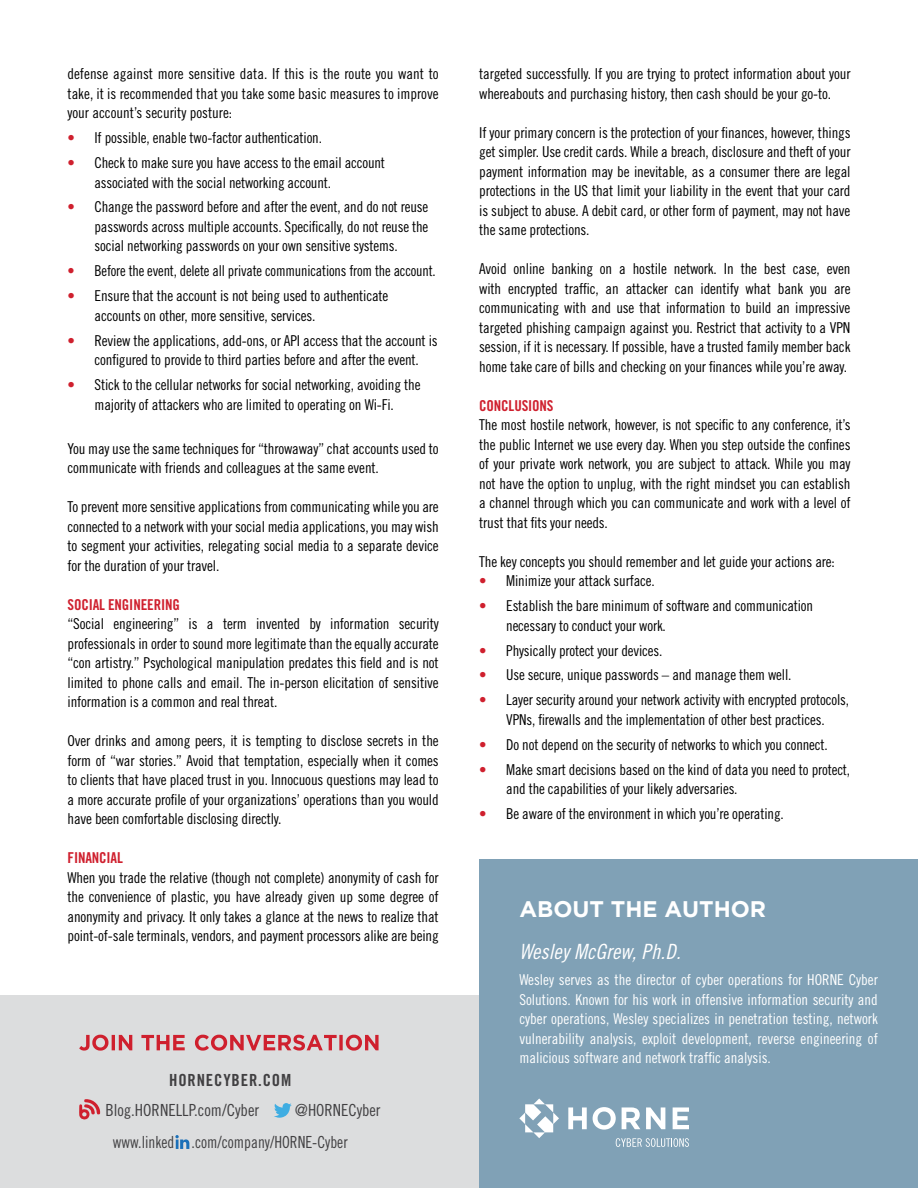
<style>
.page{position:relative;width:918px;height:1188px;background:#fff}
.page>*{position:absolute;margin:0;border:0;box-sizing:border-box;transform-origin:0 0}
.t1{font:700 22.5px "Gotham";color:#fff}
.t2{font:21px "Trade Gothic Cond Eighteen Obl";letter-spacing:.01em;color:#fff}
.t3{font:16.65px "Trade Gothic Cond Eighteen";color:#414042}
.t4{font:16.65px "Trade Gothic Cond Eighteen";color:#414042;scale:.93 1}
.t5{font:16.65px "Trade Gothic Bold Cond Twenty";letter-spacing:.05em;color:#414042}
.t6{font:16.5px "Trade Gothic Bold Cond Twenty";letter-spacing:.02em;color:#58595b}
.t7{font:15px/19.5px "Trade Gothic Cond Eighteen";letter-spacing:-.01em;color:#000;text-align:justify}
.t8{font:15px/19.5px "Trade Gothic Cond Eighteen";color:#fff;text-align:justify}
.t9{font:15px "Trade Gothic Cond Eighteen";letter-spacing:-.01em;color:#000;scale:.96 1}
.t10{font:15px "Trade Gothic Bold Cond Twenty";letter-spacing:-.01em;color:#cf202e}
.s1{font-family:"Trade Gothic Bold Cond Twenty";color:#cf202e}
</style>
<div class="page">
<div style="left:0;top:996px;width:918px;height:192px;background:#dcddde"></div>
<svg style="left:195px;top:1035px;width:184px;height:16px"></svg>
<svg style="left:79px;top:1035px;width:106px;height:16px"></svg>
<svg style="left:79px;top:1099px;width:21px;height:21px"></svg>
<svg style="left:274px;top:1103px;width:18px;height:15px"></svg>
<svg style="left:175px;top:1135px;width:15px;height:14px"></svg>
<div style="left:479px;top:860px;width:439px;height:328px;background:#80a1b6"></div>
<svg style="left:568px;top:1107px;width:19px;height:22px"></svg>
<svg style="left:593px;top:1107px;width:23px;height:23px"></svg>
<svg style="left:622px;top:1107px;width:18px;height:22px"></svg>
<svg style="left:646px;top:1107px;width:19px;height:22px"></svg>
<svg style="left:673px;top:1107px;width:16px;height:22px"></svg>
<svg style="left:519px;top:1099px;width:40px;height:39px"></svg>
<svg style="left:616px;top:1138px;width:73px;height:9px"></svg>
<p class="t7" style="left:68px;top:64px;width:373px">defense against more sensitive data. If this is the route you want to take, it is recommended that you take some basic measures to improve your account’s security posture:</p>
<p class="t7" style="left:68px;top:128px;width:256px"><span class="s1">•</span> If possible, enable two-factor authentication.</p>
<p class="t7" style="left:94px;top:153px;width:292px;text-indent:-27px"><span class="s1">•</span> Check to make sure you have access to the email account associated with the social networking account.</p>
<p class="t7" style="left:94px;top:197px;width:335px;text-indent:-27px"><span class="s1">•</span> Change the password before and after the event, and do not reuse passwords across multiple accounts. Specifically, do not reuse the social networking passwords on your own sensitive systems.</p>
<p class="t9" style="left:68px;top:262px;width:385px"><span class="s1">•</span> Before the event, delete all private communications from the account.</p>
<p class="t7" style="left:94px;top:286px;width:295px;text-indent:-27px"><span class="s1">•</span> Ensure that the account is not being used to authenticate accounts on other, more sensitive, services.</p>
<p class="t7" style="left:68px;top:330px;width:372px;text-align:center"><span class="s1">•</span> Review the applications, add-ons, or API access that the account is configured to provide to third parties before and after the event.</p>
<p class="t7" style="left:68px;top:375px;width:355px;text-align:center"><span class="s1">•</span> Stick to the cellular networks for social networking, avoiding the majority of attackers who are limited to operating on Wi-Fi.</p>
<p class="t7" style="left:68px;top:439px;width:373px">You may use the same techniques for “throwaway” chat accounts used to communicate with friends and colleagues at the same event.</p>
<p class="t7" style="left:68px;top:497px;width:373px">To prevent more sensitive applications from communicating while you are connected to a network with your social media applications, you may wish to segment your activities, relegating social media to a separate device for the duration of your travel.</p>
<p class="t10" style="left:68px;top:596px;width:114px">SOCIAL ENGINEERING</p>
<p class="t7" style="left:68px;top:614px;width:373px">“Social engineering” is a term invented by information security professionals in order to sound more legitimate than the equally accurate “con artistry.” Psychological manipulation predates this field and is not limited to phone calls and email. The in-person elicitation of sensitive information is a common and real threat.</p>
<p class="t7" style="left:68px;top:731px;width:373px">Over drinks and among peers, it is tempting to disclose secrets in the form of “war stories.” Avoid that temptation, especially when it comes to clients that have placed trust in you. Innocuous questions may lead to a more accurate profile of your organizations’ operations than you would have been comfortable disclosing directly.</p>
<p class="t10" style="left:68px;top:849px;width:57px">FINANCIAL</p>
<p class="t7" style="left:68px;top:868px;width:373px">When you trade the relative (though not complete) anonymity of cash for the convenience of plastic, you have already given up some degree of anonymity and privacy. It only takes a glance at the news to realize that point-of-sale terminals, vendors, and payment processors alike are being</p>
<p class="t5" style="left:169px;top:1070px;width:124px">HORNECYBER.COM</p>
<p class="t3" style="left:105px;top:1100px;width:155px">Blog.HORNELLP.com/Cyber</p>
<p class="t3" style="left:295px;top:1100px;width:87px">@HORNECyber</p>
<p class="t4" style="left:113px;top:1133px;width:254px">www.linked .com/company/HORNE-Cyber</p>
<p class="t6" style="left:66px;top:1140px;width:116px">HORNECYBER.COM</p>
<p class="t7" style="left:479px;top:64px;width:373px">targeted successfully. If you are trying to protect information about your whereabouts and purchasing history, then cash should be your go-to.</p>
<p class="t7" style="left:479px;top:123px;width:373px">If your primary concern is the protection of your finances, however, things get simpler. Use credit cards. While a breach, disclosure and theft of your payment information may be inevitable, as a consumer there are legal protections in the US that limit your liability in the event that your card is subject to abuse. A debit card, or other form of payment, may not have the same protections.</p>
<p class="t7" style="left:479px;top:259px;width:373px">Avoid online banking on a hostile network. In the best case, even with encrypted traffic, an attacker can identify what bank you are communicating with and use that information to build an impressive targeted phishing campaign against you. Restrict that activity to a VPN session, if it is necessary. If possible, have a trusted family member back home take care of bills and checking on your finances while you’re away.</p>
<p class="t10" style="left:479px;top:396px;width:76px">CONCLUSIONS</p>
<p class="t7" style="left:479px;top:415px;width:373px">The most hostile network, however, is not specific to any conference, it’s the public Internet we use every day. When you step outside the confines of your private work network, you are subject to attack. While you may not have the option to unplug, with the right mindset you can establish a channel through which you can communicate and work with a level of trust that fits your needs.</p>
<p class="t7" style="left:479px;top:552px;width:357px">The key concepts you should remember and let guide your actions are:</p>
<p class="t7" style="left:479px;top:571px;width:177px"><span class="s1">•</span> Minimize your attack surface.</p>
<p class="t7" style="left:506px;top:596px;width:308px;text-indent:-27px"><span class="s1">•</span> Establish the bare minimum of software and communication necessary to conduct your work.</p>
<p class="t7" style="left:479px;top:640px;width:185px"><span class="s1">•</span> Physically protect your devices.</p>
<p class="t7" style="left:479px;top:665px;width:314px"><span class="s1">•</span> Use secure, unique passwords – and manage them well.</p>
<p class="t7" style="left:479px;top:690px;width:371px;text-align:center"><span class="s1">•</span> Layer security around your network activity with encrypted protocols,<br>VPNs, firewalls and the implementation of other best practices.</p>
<p class="t7" style="left:479px;top:735px;width:350px"><span class="s1">•</span> Do not depend on the security of networks to which you connect.</p>
<p class="t7" style="left:506px;top:759px;width:346px;text-indent:-27px"><span class="s1">•</span> Make smart decisions based on the kind of data you need to protect, and the capabilities of your likely adversaries.</p>
<p class="t7" style="left:479px;top:804px;width:306px"><span class="s1">•</span> Be aware of the environment in which you’re operating.</p>
<p class="t1" style="left:519px;top:896px;width:248px">ABOUT THE AUTHOR</p>
<p class="t2" style="left:519px;top:939px;width:163px">Wesley McGrew, Ph.D.</p>
<p class="t8" style="left:519px;top:970px;width:360px">Wesley serves as the director of cyber operations for HORNE Cyber Solutions. Known for his work in offensive information security and cyber operations, Wesley specializes in penetration testing, network vulnerability analysis, exploit development, reverse engineering of malicious software and network traffic analysis.</p>
</div>
